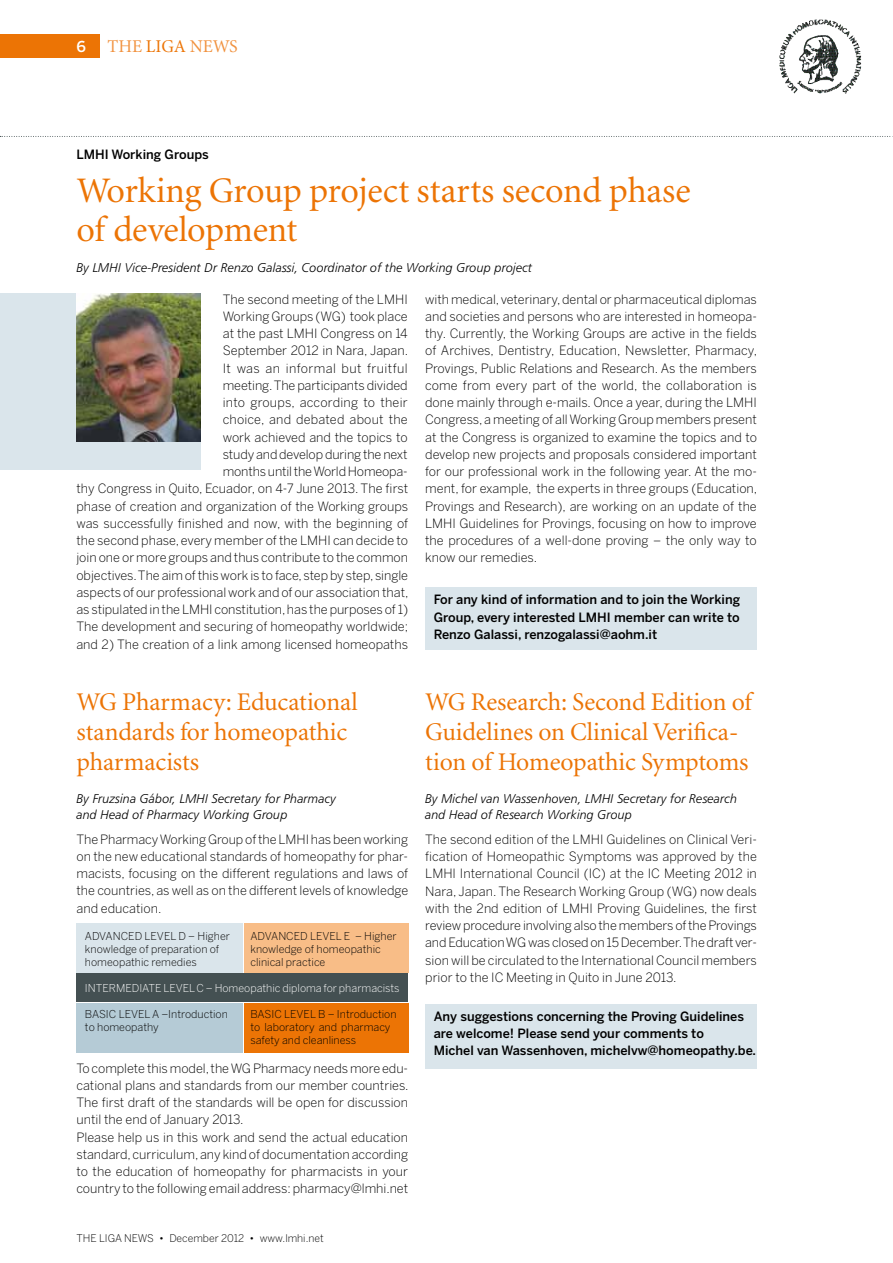
<style>
.page{position:relative;width:893px;height:1263px;background:#fff}
.page>*{position:absolute;margin:0;border:0;box-sizing:border-box;transform-origin:0 0}
.t1{font:36px/39px "Minion MM 367 585 11";letter-spacing:-.005em;color:#ec7405}
.t2{font:25.5px/30px "Minion MM 367 585 11";letter-spacing:-.005em;color:#ec7405}
.t3{font:18px "Minion MM 367 585 11";color:#f1923f}
.t4{font:300 12.75px/17.2px "Benton Sans";color:#000;text-align:justify}
.t5{font:500 12.75px/17.2px "Benton Sans";color:#000}
.t6{font:12.75px/16.5px "Humanist 777 BT Light Italic B";color:#000}
.t7{font:300 10.8px/12.9px "Benton Sans";color:#000}
.t8{font:300 10.8px "Benton Sans";color:#fff}
.t9{font:300 10.5px "Benton Sans";color:#000}
.s1{font-family:"Benton Sans";font-weight:500;font-size:15px;color:#fff}
.s2{color:#ec7405}
</style>
<div class="page">
<div style="left:0;top:34px;width:100px;height:23px;background:#ec7405"></div>
<img style="left:782px;top:20px;width:67px;height:26px">
<div style="left:0;top:293px;width:201px;height:177px;background:#dae5eb"></div>
<svg style="left:0;top:136px;width:893px;height:1px"></svg>
<div style="left:425px;top:1003px;width:332px;height:65px;background:#dae5eb"></div>
<div style="left:244px;top:1003px;width:164px;height:49px;background:#ec7405"></div>
<div style="left:76px;top:1003px;width:167px;height:49px;background:#b5cbd6"></div>
<div style="left:244px;top:924px;width:164px;height:49px;background:#f8bd87"></div>
<div style="left:76px;top:924px;width:167px;height:49px;background:#dae5eb"></div>
<div style="left:76px;top:974px;width:332px;height:28px;background:#445052"></div>
<div style="left:425px;top:588px;width:332px;height:62px;background:#dae5eb"></div>
<img style="left:76px;top:293px;width:125px;height:149px">
<h3 class="t3" style="left:76px;top:37px;width:163px"><span class="s1">6</span> THE <span class="s2">LIGA</span> NEWS</h3>
<p class="t5" style="left:76px;top:146px;width:134px">LMHI Working Groups</p>
<h1 class="t1" style="left:77px;top:172px;width:616px">Working Group project starts second phase of development</h1>
<p class="t6" style="left:77px;top:259px;width:457px">By LMHI Vice-President Dr Renzo Galassi, Coordinator of the Working Group project</p>
<p class="t4" style="left:223px;top:290px;width:187px">The second meeting of the LMHI Working Groups (WG) took place at the past LMHI Congress on 14<br>September 2012 in Nara, Japan.<br>It was an informal but fruitful meeting.The participants divided into groups, according to their choice, and debated about the work achieved and the topics to study anddevelopduring thenext monthsuntiltheWorldHomeopa-</p>
<p class="t4" style="left:425px;top:290px;width:334px">with medical,veterinary,dental or pharmaceutical diplomas and societies and persons who are interested in homeopa&shy;thy. Currently, the Working Groups are active in the fields of Archives, Dentistry, Education, Newsletter, Pharmacy, Provings, Public Relations and Research. As the members come from every part of the world, the collaboration is done mainly through e-mails. Once a year, during the LMHI Congress,a meeting of allWorking Group members present at the Congress is organized to examine the topics and to develop new projects and proposals considered important for our professional work in the following year. At the mo&shy;ment, for example, the experts in three groups (Education, Provings and Research), are working on an update of the LMHI Guidelines for Provings, focusing on how to improve the procedures of a well-done proving – the only way to know our remedies.</p>
<p class="t5" style="left:434px;top:591px;width:308px;text-align:justify">For any kind of information and to join the Working Group, every interested LMHI member can write to Renzo Galassi, renzogalassi@aohm.it</p>
<p class="t4" style="left:76px;top:480px;width:334px">thy Congress in Quito, Ecuador, on 4-7 June 2013. The first phase of creation and organization of the Working groups was successfully finished and now, with the beginning of the second phase, every member of the LMHI can decide to join one or more groups and thus contribute to the common objectives.The aimof this work is to face,step by step,single aspects of our professional work and of our association that, as stipulated in the LMHI constitution,has the purposes of 1)<br>The development and securing of homeopathy worldwide; and 2) The creation of a link among licensed homeopaths</p>
<h2 class="t2" style="left:76px;top:688px;width:283px">WG Pharmacy: Educational standards for homeopathic pharmacists</h2>
<p class="t6" style="left:77px;top:790px;width:261px">By Fruzsina Gábor, LMHI Secretary for Pharmacy and Head of Pharmacy Working Group</p>
<p class="t4" style="left:76px;top:830px;width:333px">ThePharmacyWorking Groupofthe LMHI has beenworking on the new educational standards of homeopathy for phar&shy;macists, focusing on the different regulations and laws of the countries, as well as on the different levels of knowledge and education.</p>
<p class="t7" style="left:85px;top:929px;width:147px">ADVANCED LEVEL D – Higher</p>
<p class="t7" style="left:250px;top:929px;width:148px">ADVANCED LEVEL E – Higher</p>
<p class="t7" style="left:85px;top:942px;width:136px">knowledge of preparation of</p>
<p class="t7" style="left:250px;top:942px;width:132px">knowledge of homeopathic</p>
<p class="t7" style="left:85px;top:955px;width:113px">homeopathic remedies</p>
<p class="t7" style="left:250px;top:955px;width:76px">clinical practice</p>
<p class="t8" style="left:85px;top:981px;width:316px">INTERMEDIATE LEVELC – Homeopathic diploma for pharmacists</p>
<p class="t7" style="left:85px;top:1007px;width:144px">BASIC LEVELA –Introduction</p>
<p class="t7" style="left:250px;top:1007px;width:148px">BASIC LEVEL B – Introduction</p>
<p class="t7" style="left:85px;top:1020px;width:75px">to homeopathy</p>
<p class="t7" style="left:250px;top:1020px;width:142px">to laboratory and pharmacy safety and cleanliness</p>
<p class="t4" style="left:76px;top:1059px;width:334px;text-align:left">To complete this model,theWG Pharmacy needs more edu&shy;cational plans and standards from our member countries.<br>The first draft of the standards will be open for discussion until the end of January 2013.<br>Please help us in this work and send the actual education standard,curriculum,any kind of documentation according to the education of homeopathy for pharmacists in your country to the following email address: pharmacy@lmhi.net</p>
<p class="t9" style="left:76px;top:1231px;width:249px">THE LIGA NEWS • December 2012 • www.lmhi.net</p>
<h2 class="t2" style="left:425px;top:688px;width:328px">WG Research: Second Edition of<br>Guidelines on Clinical Verifica&shy;tion of Homeopathic Symptoms</h2>
<p class="t6" style="left:425px;top:790px;width:314px">By Michel van Wassenhoven, LMHI Secretary for Research and Head of Research Working Group</p>
<p class="t4" style="left:425px;top:830px;width:333px">The second edition of the LMHI Guidelines on Clinical Veri&shy;fication of Homeopathic Symptoms was approved by the LMHI International Council (IC) at the IC Meeting 2012 in Nara, Japan. The Research Working Group (WG) now deals with the 2nd edition of LMHI Proving Guidelines, the first review procedure involving also themembers oftheProvings andEducationWGwas closedon15December.Thedraft ver&shy;sion will be circulated to the International Council members prior to the IC Meeting in Quito in June 2013.</p>
<p class="t5" style="left:434px;top:1007px;width:324px">Any suggestions concerning the Proving Guidelines are welcome! Please send your comments to<br>Michel van Wassenhoven, michelvw@homeopathy.be.</p>
</div>
